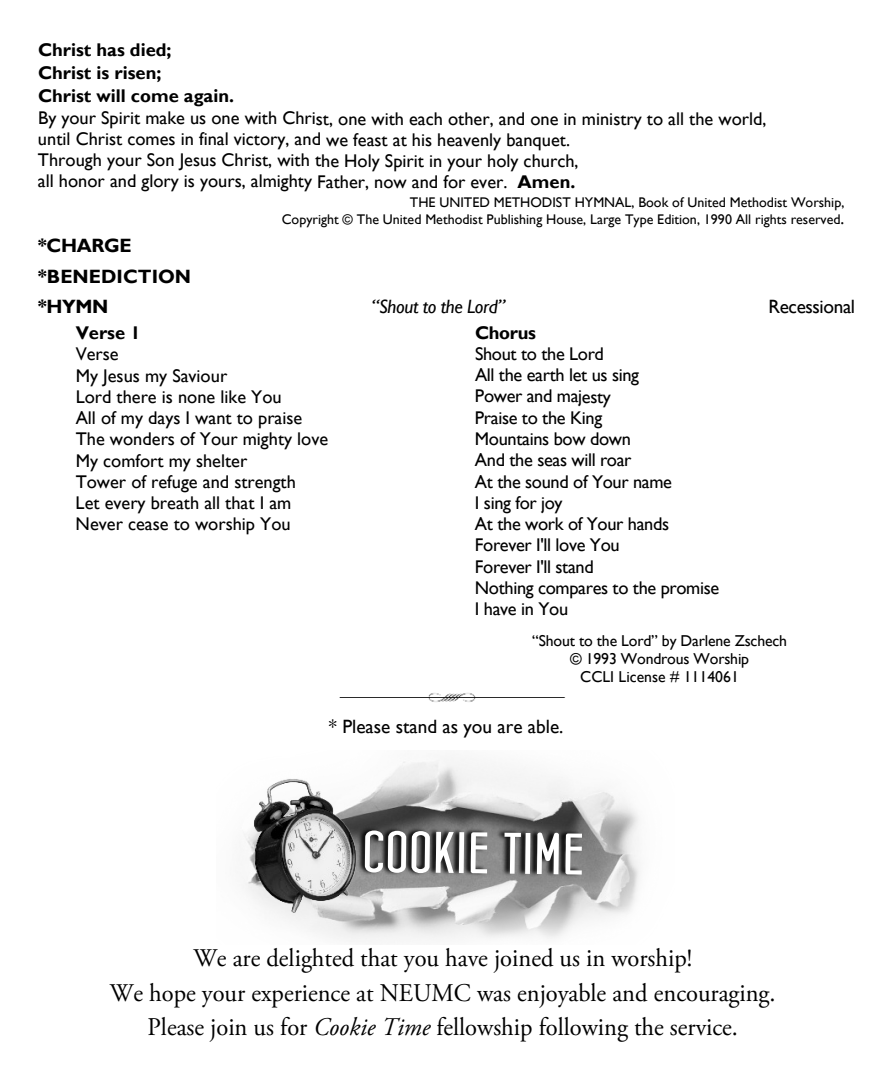
<style>
.page{position:relative;width:882px;height:1071px;background:#fff}
.page>*{position:absolute;margin:0;border:0;box-sizing:border-box;transform-origin:0 0}
.t1{font:58.45px "Concurso Italian BTN Bold";color:#fff;scale:1.1 1}
.t2{font:25.38px/34.5px "Adobe Garamond Pro";color:#000;text-align:center;scale:.96 1}
.t3{font:19.25px "Gill Sans";color:#000}
.t4{font:700 19.25px/30.8px "Gill Sans";color:#000}
.t5{font:italic 19.25px "Gill Sans";letter-spacing:-.02em;color:#000}
.t6{font:19.25px "Gill Sans";letter-spacing:-.02em;color:#000}
.t7{font:18.38px/21.3px "Gill Sans";color:#000}
.t8{font:18.38px/21.3px "Gill Sans";letter-spacing:-.02em;color:#000}
.t9{font:700 18.38px/22.8px "Gill Sans";color:#000}
.t10{font:15.75px/18.2px "Gill Sans";letter-spacing:-.01em;color:#000;text-align:center}
.t11{font:14px/16.6px "Gill Sans";color:#000;text-align:right}
.s1{font-weight:700}
.s2{font-size:17.5px}
.s3{font-style:italic}
</style>
<div class="page">
<img style="left:244px;top:760px;width:396px;height:180px">
<img style="left:363px;top:808px;width:252px;height:86px">
<img style="left:248px;top:776px;width:115px;height:137px">
<img style="left:339px;top:693px;width:227px;height:9px">
<p class="t9" style="left:38px;top:41px;width:198px">Christ has died;<br>Christ is risen;<br>Christ will come again.</p>
<p class="t7" style="left:38px;top:110px;width:730px">By your Spirit make us one with Christ, one with each other, and one in ministry to all the world, until Christ comes in final victory, and we feast at his heavenly banquet.<br>Through your Son Jesus Christ, with the Holy Spirit in your holy church,<br>all honor and glory is yours, almighty Father, now and for ever. <span class="s1">Amen.</span></p>
<p class="t11" style="left:282px;top:196px;width:564px">THE UNITED METHODIST HYMNAL, Book of United Methodist Worship,<br>Copyright © The United Methodist Publishing House, Large Type Edition, 1990 All rights reserved<span class="s2">.</span></p>
<p class="t4" style="left:38px;top:232px;width:155px">*CHARGE *BENEDICTION *HYMN</p>
<p class="t5" style="left:372px;top:300px;width:135px">“Shout to the Lord”</p>
<p class="t6" style="left:768px;top:300px;width:88px">Recessional</p>
<p class="t9" style="left:475px;top:323px;width:62px">Chorus</p>
<p class="t8" style="left:475px;top:345px;width:246px">Shout to the Lord<br>All the earth let us sing<br>Power and majesty<br>Praise to the King<br>Mountains bow down<br>And the seas will roar<br>At the sound of Your name<br>I sing for joy<br>At the work of Your hands<br>Forever I'll love You<br>Forever I'll stand<br>Nothing compares to the promise<br>I have in You</p>
<p class="t10" style="left:532px;top:633px;width:256px">“Shout to the Lord” by Darlene Zschech © 1993 Wondrous Worship<br>CCLI License # 1114061</p>
<p class="t3" style="left:329px;top:720px;width:236px">* Please stand as you are able.</p>
<p class="t9" style="left:76px;top:323px;width:66px">Verse 1</p>
<p class="t7" style="left:76px;top:345px;width:254px">Verse<br>My Jesus my Saviour<br>Lord there is none like You<br>All of my days I want to praise<br>The wonders of Your mighty love<br>My comfort my shelter<br>Tower of refuge and strength<br>Let every breath all that I am<br>Never cease to worship You</p>
<h1 class="t1" style="left:364px;top:823px;width:202px;rotate:1deg">COOKIE TIME</h1>
<h2 class="t2" style="left:110px;top:943px;width:695px">We are delighted that you have joined us in worship!<br>We hope your experience at NEUMC was enjoyable and encouraging.<br>Please join us for <span class="s3">Cookie Time</span> fellowship following the service.</h2>
</div>
